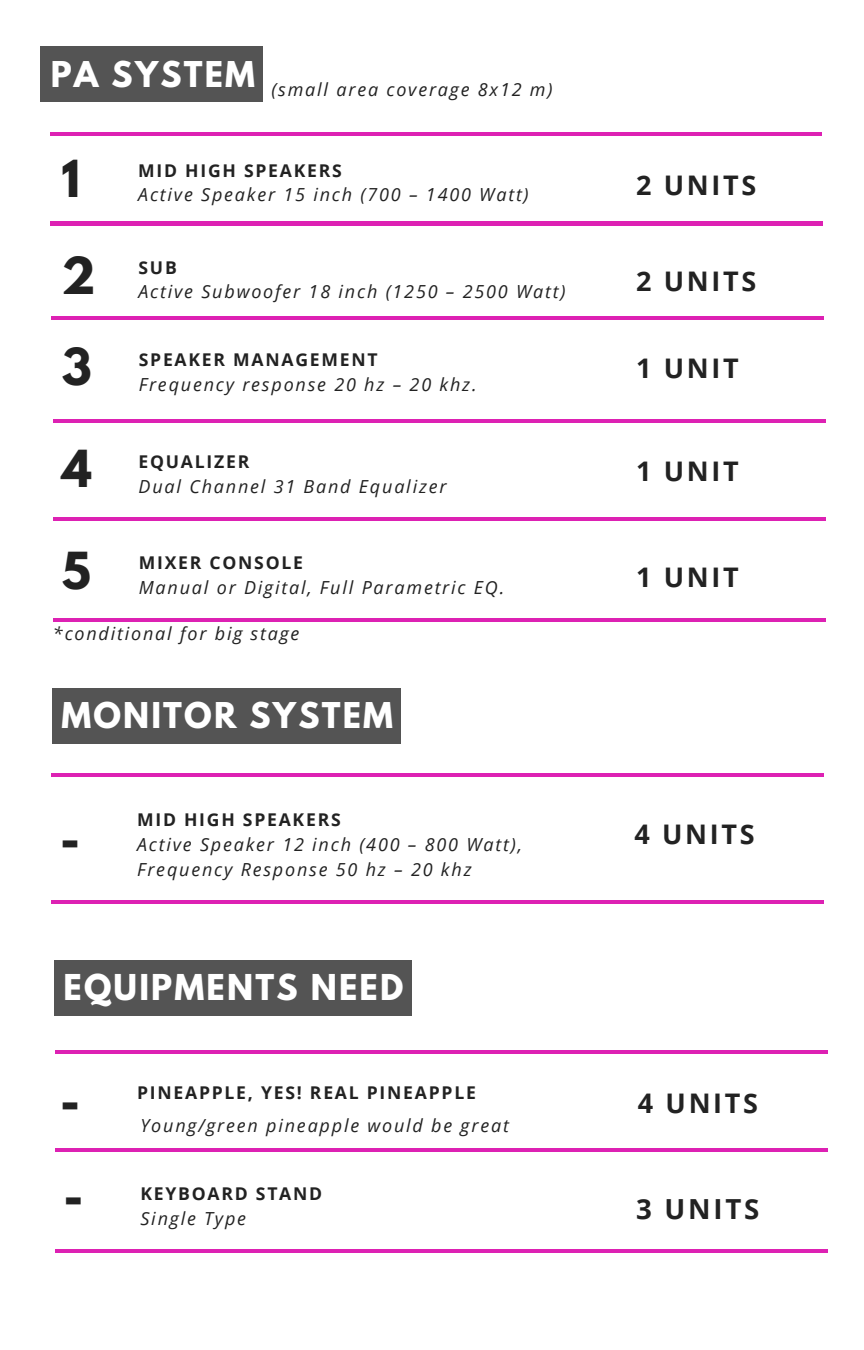
<style>
.page{position:relative;width:864px;height:1350px;background:#fff}
.page>*{position:absolute;margin:0;border:0;box-sizing:border-box;transform-origin:0 0}
.t1{font:700 45.23px "League Spartan";color:#222}
.t2{font:700 31.5px "League Spartan";letter-spacing:.07em;color:#fff}
.t3{font:700 27.68px "Open Sans";letter-spacing:.1em;color:#222}
.t4{font:700 27px "Open Sans";letter-spacing:.1em;color:#222}
.t5{font:italic 18px "Open Sans";letter-spacing:.1em;color:#222}
.t6{font:700 17.55px "Open Sans";letter-spacing:.1em;color:#222}
</style>
<div class="page">
<div style="left:41px;top:47px;width:222px;height:55px;background:#545454"></div>
<hr style="left:50px;top:222px;width:772px;height:3px;background:#dd21b3">
<hr style="left:51px;top:132px;width:771px;height:3px;background:#dd21b3">
<hr style="left:51px;top:316px;width:773px;height:4px;background:#dd21b3">
<hr style="left:53px;top:419px;width:773px;height:4px;background:#dd21b3">
<hr style="left:53px;top:517px;width:773px;height:3px;background:#dd21b3">
<hr style="left:53px;top:618px;width:773px;height:4px;background:#dd21b3">
<div style="left:52px;top:688px;width:349px;height:56px;background:#545454"></div>
<hr style="left:51px;top:774px;width:773px;height:3px;background:#dd21b3">
<hr style="left:51px;top:900px;width:773px;height:3px;background:#dd21b3">
<div style="left:55px;top:960px;width:357px;height:55px;background:#545454"></div>
<hr style="left:55px;top:1050px;width:773px;height:4px;background:#dd21b3">
<hr style="left:55px;top:1148px;width:773px;height:4px;background:#dd21b3">
<hr style="left:55px;top:1249px;width:773px;height:4px;background:#dd21b3">
<p class="t2" style="left:51px;top:58px;width:206px">PA SYSTEM</p>
<p class="t5" style="left:271px;top:77px;width:283px">(small area coverage 8x12 m)</p>
<p class="t1" style="left:61px;top:156px;width:20px">1</p>
<p class="t6" style="left:138px;top:158px;width:205px">MID HIGH SPEAKERS</p>
<p class="t5" style="left:138px;top:182px;width:392px">Active Speaker 15 inch (700 – 1400 Watt)</p>
<p class="t1" style="left:62px;top:253px;width:36px">2</p>
<p class="t6" style="left:139px;top:255px;width:40px">SUB</p>
<p class="t5" style="left:139px;top:279px;width:429px">Active Subwoofer 18 inch (1250 – 2500 Watt)</p>
<p class="t1" style="left:62px;top:345px;width:32px">3</p>
<p class="t6" style="left:139px;top:347px;width:240px">SPEAKER MANAGEMENT</p>
<p class="t5" style="left:139px;top:372px;width:339px">Frequency response 20 hz – 20 khz.</p>
<p class="t1" style="left:62px;top:447px;width:32px">4</p>
<p class="t6" style="left:139px;top:449px;width:112px">EQUALIZER</p>
<p class="t5" style="left:139px;top:474px;width:310px">Dual Channel 31 Band Equalizer</p>
<p class="t1" style="left:62px;top:548px;width:30px">5</p>
<p class="t6" style="left:139px;top:550px;width:166px">MIXER CONSOLE</p>
<p class="t5" style="left:139px;top:575px;width:367px">Manual or Digital, Full Parametric EQ.</p>
<p class="t5" style="left:53px;top:620px;width:248px">*conditional for big stage</p>
<p class="t2" style="left:61px;top:700px;width:333px">MONITOR SYSTEM</p>
<p class="t1" style="left:60px;top:816px;width:21px">-</p>
<p class="t6" style="left:137px;top:807px;width:205px">MID HIGH SPEAKERS</p>
<p class="t5" style="left:137px;top:832px;width:386px">Active Speaker 12 inch (400 – 800 Watt),</p>
<p class="t5" style="left:137px;top:856px;width:336px">Frequency Response 50 hz – 20 khz</p>
<p class="t2" style="left:64px;top:972px;width:341px">EQUIPMENTS NEED</p>
<p class="t1" style="left:60px;top:1079px;width:21px">-</p>
<p class="t1" style="left:64px;top:1174px;width:21px">-</p>
<p class="t6" style="left:137px;top:1080px;width:340px">PINEAPPLE, YES! REAL PINEAPPLE</p>
<p class="t5" style="left:140px;top:1113px;width:370px">Young/green pineapple would be great</p>
<p class="t6" style="left:140px;top:1182px;width:183px">KEYBOARD STAND</p>
<p class="t5" style="left:140px;top:1206px;width:107px">Single Type</p>
<p class="t4" style="left:636px;top:166px;width:122px">2 UNITS</p>
<p class="t4" style="left:636px;top:262px;width:122px">2 UNITS</p>
<p class="t4" style="left:636px;top:349px;width:104px">1 UNIT</p>
<p class="t4" style="left:636px;top:453px;width:104px">1 UNIT</p>
<p class="t4" style="left:636px;top:558px;width:104px">1 UNIT</p>
<p class="t4" style="left:634px;top:815px;width:122px">4 UNITS</p>
<p class="t4" style="left:638px;top:1084px;width:122px">4 UNITS</p>
<p class="t3" style="left:636px;top:1189px;width:125px">3 UNITS</p>
</div>
